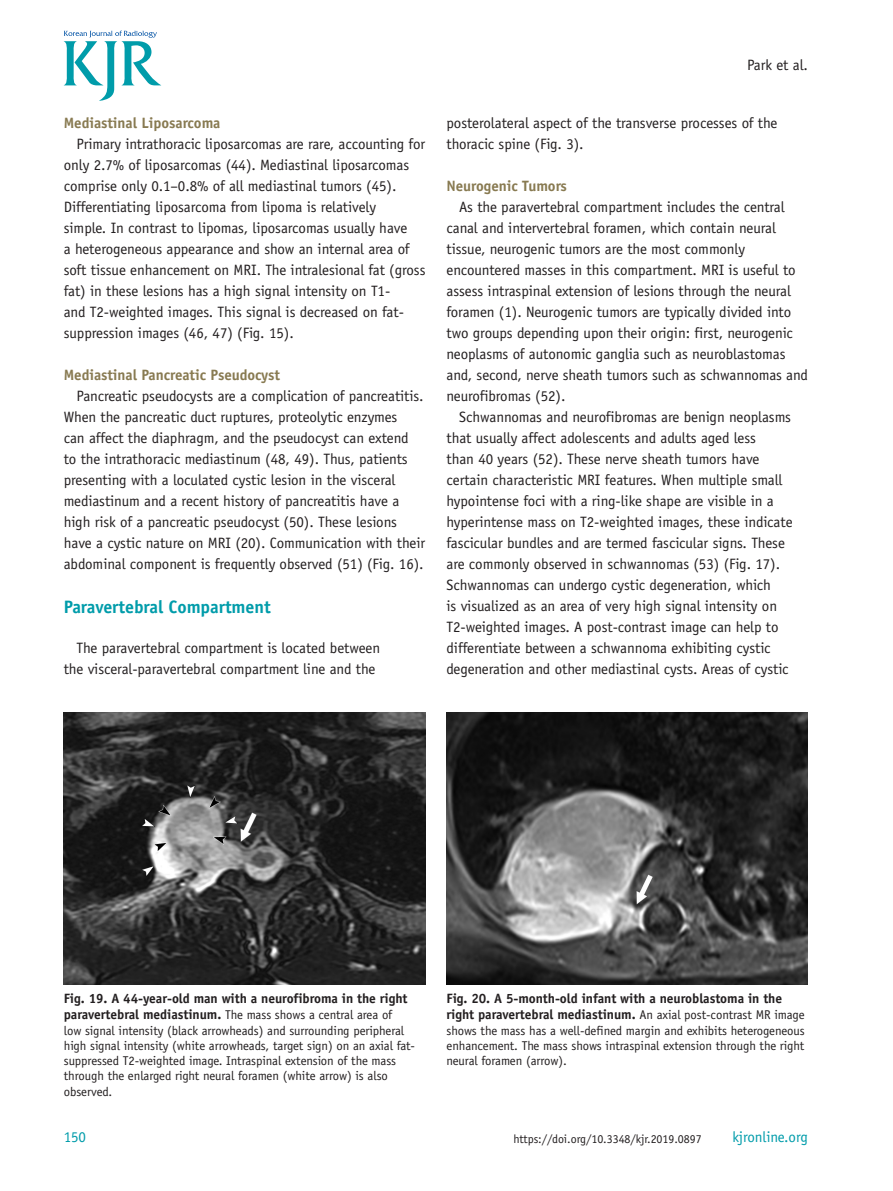
<style>
.page{position:relative;width:893px;height:1191px;background:#fff}
.page>*{position:absolute;margin:0;border:0;box-sizing:border-box;transform-origin:0 0}
.t1{font:700 18px "Officina Sans Std";letter-spacing:-.005em;color:#009caa}
.t2{font:15px/21px "Officina Sans Std";letter-spacing:-.005em;color:#231f20}
.t3{font:700 15px "Officina Sans Std";letter-spacing:-.005em;color:#887a51}
.t4{font:15px "Officina Sans Std";letter-spacing:-.005em;color:#009caa}
.t5{font:700 13.5px/16.2px "Officina Sans Std";letter-spacing:-.005em;color:#231f20}
.t6{font:12.75px/15.5px "Officina Sans Std";letter-spacing:-.005em;color:#231f20}
.t7{font:12px "Officina Sans Std";letter-spacing:-.005em;color:#231f20}
.s1{font-weight:700;font-size:13.5px}
.s2{font-weight:400;font-size:12.75px}
</style>
<div class="page">
<svg style="left:64px;top:31px;width:97px;height:70px"></svg>
<img style="left:64px;top:713px;width:361px;height:271px">
<img style="left:446px;top:713px;width:362px;height:271px">
<p class="t3" style="left:64px;top:113px;width:158px">Mediastinal Liposarcoma</p>
<p class="t2" style="left:64px;top:133px;width:363px;text-indent:13px">Primary intrathoracic liposarcomas are rare, accounting for only 2.7% of liposarcomas (44). Mediastinal liposarcomas comprise only 0.1–0.8% of all mediastinal tumors (45).<br>Differentiating liposarcoma from lipoma is relatively<br>simple. In contrast to lipomas, liposarcomas usually have<br>a heterogeneous appearance and show an internal area of soft tissue enhancement on MRI. The intralesional fat (gross fat) in these lesions has a high signal intensity on T1-<br>and T2-weighted images. This signal is decreased on fat&shy;suppression images (46, 47) (Fig. 15).</p>
<p class="t3" style="left:64px;top:365px;width:218px">Mediastinal Pancreatic Pseudocyst</p>
<p class="t2" style="left:64px;top:385px;width:363px;text-indent:13px">Pancreatic pseudocysts are a complication of pancreatitis.<br>When the pancreatic duct ruptures, proteolytic enzymes<br>can affect the diaphragm, and the pseudocyst can extend to the intrathoracic mediastinum (48, 49). Thus, patients presenting with a loculated cystic lesion in the visceral mediastinum and a recent history of pancreatitis have a high risk of a pancreatic pseudocyst (50). These lesions have a cystic nature on MRI (20). Communication with their abdominal component is frequently observed (51) (Fig. 16).</p>
<p class="t1" style="left:64px;top:596px;width:208px">Paravertebral Compartment</p>
<p class="t2" style="left:64px;top:637px;width:318px;text-indent:13px">The paravertebral compartment is located between the visceral-paravertebral compartment line and the</p>
<p class="t2" style="left:747px;top:54px;width:62px">Park et al.</p>
<p class="t2" style="left:446px;top:112px;width:332px">posterolateral aspect of the transverse processes of the thoracic spine (Fig. 3).</p>
<p class="t3" style="left:446px;top:176px;width:122px">Neurogenic Tumors</p>
<p class="t2" style="left:446px;top:196px;width:363px;text-indent:13px">As the paravertebral compartment includes the central canal and intervertebral foramen, which contain neural tissue, neurogenic tumors are the most commonly encountered masses in this compartment. MRI is useful to assess intraspinal extension of lesions through the neural foramen (1). Neurogenic tumors are typically divided into two groups depending upon their origin: first, neurogenic neoplasms of autonomic ganglia such as neuroblastomas and, second, nerve sheath tumors such as schwannomas and neurofibromas (52).</p>
<p class="t2" style="left:446px;top:406px;width:348px;text-indent:13px">Schwannomas and neurofibromas are benign neoplasms that usually affect adolescents and adults aged less<br>than 40 years (52). These nerve sheath tumors have certain characteristic MRI features. When multiple small hypointense foci with a ring-like shape are visible in a hyperintense mass on T2-weighted images, these indicate fascicular bundles and are termed fascicular signs. These are commonly observed in schwannomas (53) (Fig. 17).<br>Schwannomas can undergo cystic degeneration, which<br>is visualized as an area of very high signal intensity on T2-weighted images. A post-contrast image can help to differentiate between a schwannoma exhibiting cystic degeneration and other mediastinal cysts. Areas of cystic</p>
<p class="t5" style="left:64px;top:990px;width:345px">Fig. 19. A 44-year-old man with a neurofibroma in the right</p>
<p class="t6" style="left:64px;top:1006px;width:353px"><span class="s1">paravertebral mediastinum.</span> The mass shows a central area of<br>low signal intensity (black arrowheads) and surrounding peripheral high signal intensity (white arrowheads, target sign) on an axial fat&shy;suppressed T2-weighted image. Intraspinal extension of the mass through the enlarged right neural foramen (white arrow) is also observed.</p>
<p class="t4" style="left:64px;top:1128px;width:24px">150</p>
<p class="t5" style="left:446px;top:990px;width:360px">Fig. 20. A 5-month-old infant with a neuroblastoma in the right paravertebral mediastinum. <span class="s2">An axial post-contrast MR image</span></p>
<p class="t6" style="left:446px;top:1022px;width:360px;text-align:justify">shows the mass has a well-defined margin and exhibits heterogeneous enhancement. The mass shows intraspinal extension through the right neural foramen (arrow).</p>
<p class="t7" style="left:513px;top:1132px;width:190px">https://doi.org/10.3348/kjr.2019.0897</p>
<p class="t4" style="left:732px;top:1128px;width:77px">kjronline.org</p>
</div>
